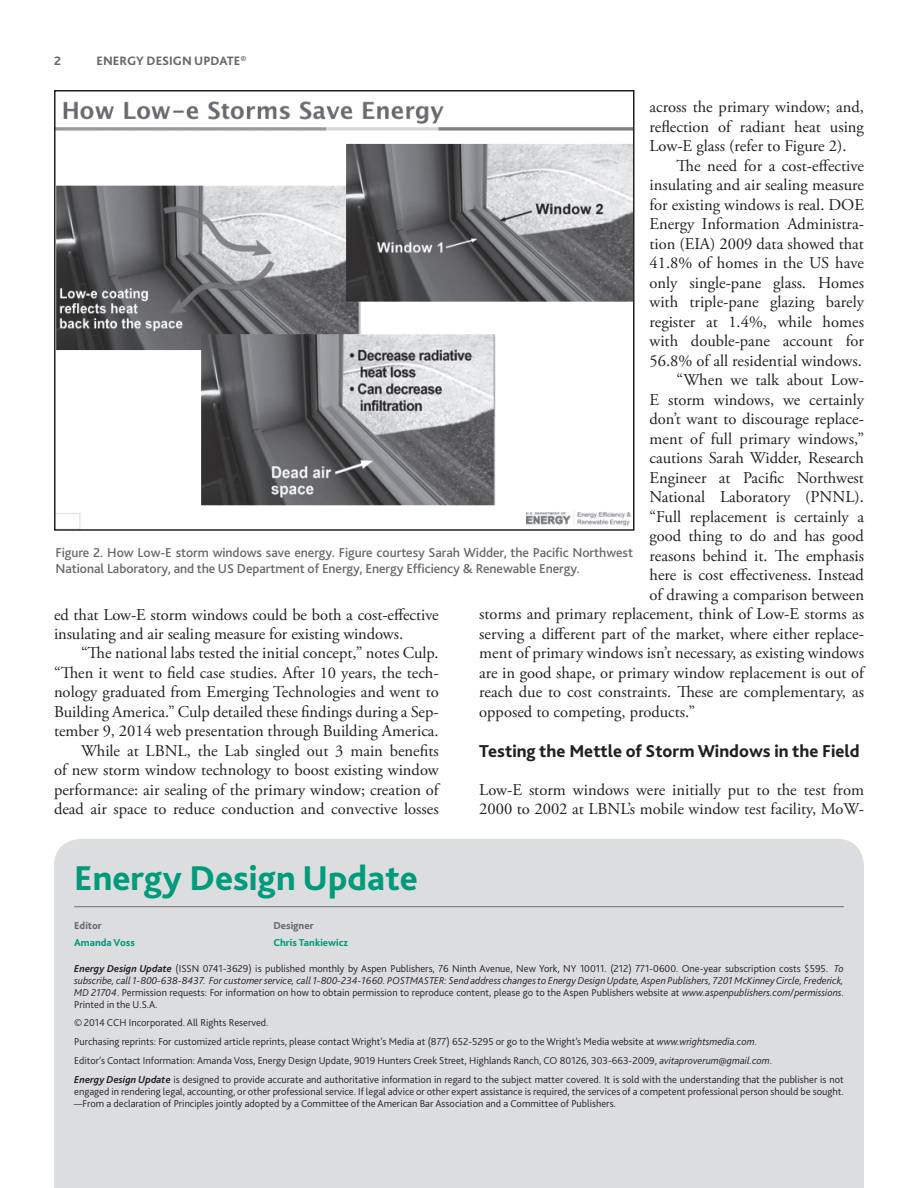
<style>
.page{position:relative;width:918px;height:1188px;background:#fff}
.page>*{position:absolute;margin:0;border:0;box-sizing:border-box;transform-origin:0 0}
.t1{font:800 36px "Bliss 2";color:#009b7a}
.t2{font:800 18px "Bliss 2";color:#231f20}
.t3{font:16.5px/19.5px "Adobe Garamond Pro";color:#231f20}
.t4{font:500 13.5px/16.2px "Bliss 2";letter-spacing:-.005em;color:#69696c}
.t5{font:800 12.75px "Bliss 2";color:#69696c}
.t6{font:300 10.5px/12px "Bliss 2";color:#231f20}
.t7{font:800 10.5px "Bliss 2";color:#009b7a}
.t8{font:800 10.5px "Bliss 2";color:#69696c}
.s1{font-weight:700;font-style:italic}
.s2{font-style:italic}
</style>
<div class="page">
<div style="left:54px;top:839px;width:810px;height:349px;background:#dcdddf"></div>
<hr style="left:74px;top:906px;width:770px;height:1px;background:#69696c">
<img style="left:57px;top:101px;width:574px;height:427px">
<div style="left:54px;top:90px;width:580px;height:441px;border:2px solid #231f20"></div>
<p class="t5" style="left:54px;top:56px;width:8px">2</p>
<p class="t5" style="left:97px;top:56px;width:151px">ENERGY DESIGN UPDATE<sup>®</sup></p>
<p class="t3" style="left:650px;top:99px;width:216px;text-align:justify">across the primary window; and, reflection of radiant heat using Low-E glass (refer to Figure 2).</p>
<p class="t3" style="left:677px;top:157px;width:189px">The need for a cost-effective</p>
<p class="t3" style="left:650px;top:177px;width:216px">insulating and air sealing measure</p>
<p class="t3" style="left:650px;top:196px;width:216px">for existing windows is real. DOE</p>
<p class="t3" style="left:650px;top:216px;width:216px">Energy Information Administra-</p>
<p class="t3" style="left:650px;top:235px;width:216px">tion (EIA) 2009 data showed that</p>
<p class="t3" style="left:650px;top:255px;width:216px">41.8% of homes in the US have</p>
<p class="t3" style="left:650px;top:274px;width:216px">only single-pane glass. Homes</p>
<p class="t3" style="left:650px;top:294px;width:216px">with triple-pane glazing barely</p>
<p class="t3" style="left:650px;top:313px;width:216px">register at 1.4%, while homes</p>
<p class="t3" style="left:650px;top:333px;width:216px">with double-pane account for</p>
<p class="t3" style="left:650px;top:352px;width:214px">56.8% of all residential windows.</p>
<p class="t3" style="left:677px;top:372px;width:189px">“When we talk about Low-</p>
<p class="t3" style="left:650px;top:391px;width:216px">E storm windows, we certainly</p>
<p class="t3" style="left:650px;top:411px;width:216px">don’t want to discourage replace-</p>
<p class="t3" style="left:650px;top:430px;width:216px">ment of full primary windows,”</p>
<p class="t3" style="left:650px;top:450px;width:216px">cautions Sarah Widder, Research</p>
<p class="t3" style="left:650px;top:469px;width:216px">Engineer at Pacific Northwest</p>
<p class="t3" style="left:650px;top:489px;width:216px">National Laboratory (PNNL).</p>
<p class="t3" style="left:650px;top:508px;width:216px">“Full replacement is certainly a</p>
<p class="t3" style="left:650px;top:528px;width:216px">good thing to do and has good</p>
<p class="t3" style="left:650px;top:547px;width:216px">reasons behind it. The emphasis</p>
<p class="t3" style="left:650px;top:567px;width:216px">here is cost effectiveness. Instead</p>
<p class="t3" style="left:650px;top:586px;width:216px">of drawing a comparison between</p>
<p class="t3" style="left:479px;top:606px;width:386px">storms and primary replacement, think of Low-E storms as</p>
<p class="t3" style="left:479px;top:625px;width:386px">serving a different part of the market, where either replace-</p>
<p class="t3" style="left:479px;top:645px;width:386px">ment of primary windows isn’t necessary, as existing windows</p>
<p class="t3" style="left:479px;top:664px;width:386px">are in good shape, or primary window replacement is out of</p>
<p class="t3" style="left:479px;top:684px;width:386px">reach due to cost constraints. These are complementary, as</p>
<p class="t3" style="left:479px;top:703px;width:217px">opposed to competing, products.”</p>
<p class="t2" style="left:479px;top:744px;width:382px">Testing the Mettle of Storm Windows in the Field</p>
<p class="t3" style="left:479px;top:781px;width:386px">Low-E storm windows were initially put to the test from<br>2000 to 2002 at LBNL’s mobile window test facility, MoW-</p>
<p class="t4" style="left:56px;top:546px;width:579px">Figure 2. How Low-E storm windows save energy. Figure courtesy Sarah Widder, the Pacific Northwest<br>National Laboratory, and the US Department of Energy, Energy Efficiency &amp; Renewable Energy.</p>
<p class="t3" style="left:54px;top:606px;width:386px">ed that Low-E storm windows could be both a cost-effective insulating and air sealing measure for existing windows.</p>
<p class="t3" style="left:54px;top:645px;width:386px;text-align:right">“The national labs tested the initial concept,” notes Culp. “Then it went to field case studies. After 10 years, the tech&shy;nology graduated from Emerging Technologies and went to Building America.” Culp detailed these findings during a Sep&shy;tember 9, 2014 web presentation through Building America.<br>While at LBNL, the Lab singled out 3 main benefits<br>of new storm window technology to boost existing window performance: air sealing of the primary window; creation of dead air space to reduce conduction and convective losses</p>
<h1 class="t1" style="left:74px;top:865px;width:345px">Energy Design Update</h1>
<p class="t8" style="left:74px;top:922px;width:29px">Editor</p>
<p class="t7" style="left:74px;top:938px;width:62px">Amanda Voss</p>
<p class="t8" style="left:273px;top:922px;width:42px">Designer</p>
<p class="t7" style="left:273px;top:938px;width:76px">Chris Tankiewicz</p>
<p class="t6" style="left:74px;top:963px;width:771px;text-align:justify"><span class="s1">Energy Design Update</span> (ISSN 0741-3629) is published monthly by Aspen Publishers, 76 Ninth Avenue, New York, NY 10011. (212) 771-0600. One-year subscription costs $595. <span class="s2">To subscribe, call 1-800-638-8437. For customer service, call 1-800-234-1660. POSTMASTER: Send address changes to Energy Design Update, Aspen Publishers, 7201 McKinney Circle, Frederick, MD 21704</span>. Permission requests: For information on how to obtain permission to reproduce content, please go to the Aspen Publishers website at <span class="s2">www.aspenpublishers.com/permissions</span>.<br>Printed in the U.S.A.</p>
<p class="t6" style="left:74px;top:1015px;width:771px;line-height:18.8px">© 2014 CCH Incorporated. All Rights Reserved.<br>Purchasing reprints: For customized article reprints, please contact Wright’s Media at (877) 652-5295 or go to the Wright’s Media website at <span class="s2">www.wrightsmedia.com</span>.<br>Editor’s Contact Information: Amanda Voss, Energy Design Update, 9019 Hunters Creek Street, Highlands Ranch, CO 80126, 303-663-2009, <span class="s2">avitaproverum@gmail.com</span>.<br><span class="s1">Energy Design Update</span> is designed to provide accurate and authoritative information in regard to the subject matter covered. It is sold with the understanding that the publisher is not</p>
<p class="t6" style="left:74px;top:1086px;width:771px">engaged in rendering legal, accounting, or other professional service. If legal advice or other expert assistance is required, the services of a competent professional person should be sought. —From a declaration of Principles jointly adopted by a Committee of the American Bar Association and a Committee of Publishers.</p>
</div>
